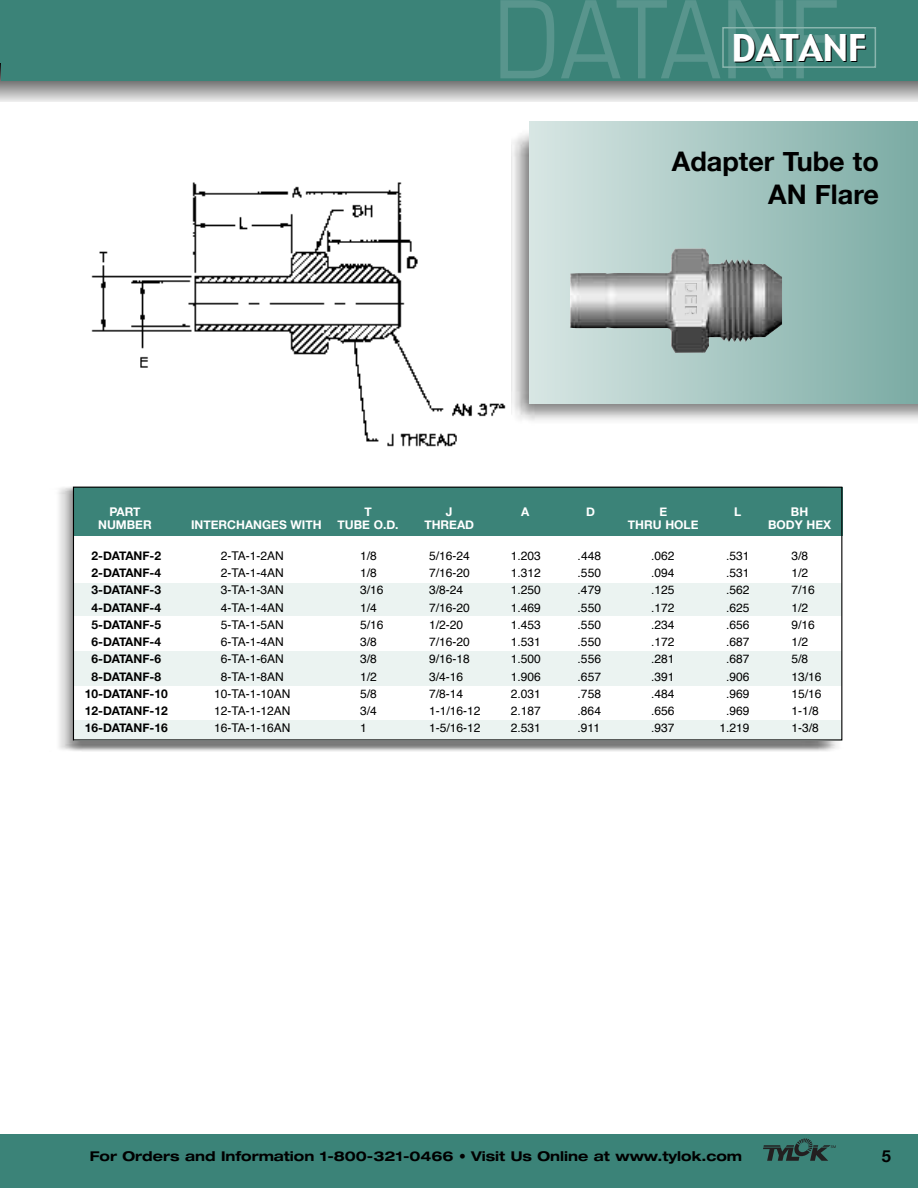
<style>
.page{position:relative;width:918px;height:1188px;background:#fff}
.page>*{position:absolute;margin:0;border:0;box-sizing:border-box;transform-origin:0 0}
.t1{font:condensed 108px "Eurostile";color:#59958d}
.t2{font:36px "Gadget";color:#fff}
.t3{font:700 27px/33px "Helvetica Neue";color:#000;text-align:right}
.t4{font:700 16.5px "Helvetica Neue";color:#000}
.t5{font:700 expanded 13.5px "Helvetica Neue";color:#000}
.t6{font:12px "Helvetica";color:#000}
.t7{font:700 12px "Helvetica Neue";color:#000}
.t8{font:700 12px "Helvetica Neue";color:#fff}
</style>
<div class="page">
<img style="left:58px;top:486px;width:785px;height:265px">
<img style="left:511px;top:133px;width:407px;height:288px">
<svg style="left:1px;top:81px;width:917px;height:21px;background:#b1b1b1"></svg>
<div style="left:0;top:0;width:918px;height:81px;background:#3b8378"></div>
<div style="left:0;top:1134px;width:918px;height:54px;background:#3b8378"></div>
<div style="left:529px;top:122px;width:389px;height:281px;background:linear-gradient(to right,#d8e6e4,#7baba4)"></div>
<img style="left:570px;top:248px;width:212px;height:105px">
<img style="left:685px;top:283px;width:12px;height:33px">
<div style="left:722px;top:27px;width:154px;height:41px;border:2px solid #8ab5ae"></div>
<div style="left:74px;top:525px;width:768px;height:216px;background:#fff"></div>
<div style="left:73px;top:487px;width:769px;height:49px;background:#3b8378"></div>
<div style="left:74px;top:584px;width:768px;height:32px;background:#ebf3f1"></div>
<div style="left:74px;top:651px;width:768px;height:34px;background:#ebf3f1"></div>
<div style="left:74px;top:720px;width:768px;height:20px;background:#ebf3f1"></div>
<div style="left:73px;top:487px;width:769px;height:254px;border:1px solid #000"></div>
<img style="left:91px;top:169px;width:422px;height:278px">
<svg style="left:763px;top:1139px;width:73px;height:22px"></svg>
<svg style="left:0;top:81px;width:1px;height:21px"></svg>
<h1 class="t1" style="left:494px;top:0;width:347px">DATANF</h1>
<h2 class="t2" style="left:732px;top:25px;width:135px">DATANF</h2>
<h3 class="t3" style="left:672px;top:144px;width:209px">Adapter Tube to<br>AN Flare</h3>
<p class="t8" style="left:109px;top:504px;width:33px">PART</p>
<p class="t8" style="left:364px;top:504px;width:9px">T</p>
<p class="t8" style="left:446px;top:504px;width:8px">J</p>
<p class="t8" style="left:521px;top:504px;width:10px">A</p>
<p class="t8" style="left:586px;top:504px;width:10px">D</p>
<p class="t8" style="left:659px;top:504px;width:9px">E</p>
<p class="t8" style="left:734px;top:504px;width:9px">L</p>
<p class="t8" style="left:791px;top:504px;width:19px">BH</p>
<p class="t8" style="left:98px;top:517px;width:55px">NUMBER</p>
<p class="t8" style="left:191px;top:517px;width:132px">INTERCHANGES WITH</p>
<p class="t8" style="left:338px;top:517px;width:63px">TUBE O.D.</p>
<p class="t8" style="left:424px;top:517px;width:51px">THREAD</p>
<p class="t8" style="left:628px;top:517px;width:72px">THRU HOLE</p>
<p class="t8" style="left:768px;top:517px;width:65px">BODY HEX</p>
<p class="t7" style="left:92px;top:548px;width:71px">2-DATANF-2</p>
<p class="t6" style="left:221px;top:551px;width:65px">2-TA-1-2AN</p>
<p class="t6" style="left:360px;top:551px;width:18px">1/8</p>
<p class="t6" style="left:429px;top:551px;width:42px">5/16-24</p>
<p class="t6" style="left:511px;top:551px;width:32px">1.203</p>
<p class="t6" style="left:578px;top:551px;width:25px">.448</p>
<p class="t6" style="left:651px;top:551px;width:25px">.062</p>
<p class="t6" style="left:726px;top:551px;width:25px">.531</p>
<p class="t6" style="left:792px;top:551px;width:18px">3/8</p>
<p class="t7" style="left:92px;top:565px;width:71px">2-DATANF-4</p>
<p class="t6" style="left:221px;top:568px;width:65px">2-TA-1-4AN</p>
<p class="t6" style="left:360px;top:568px;width:18px">1/8</p>
<p class="t6" style="left:429px;top:568px;width:42px">7/16-20</p>
<p class="t6" style="left:511px;top:568px;width:32px">1.312</p>
<p class="t6" style="left:578px;top:568px;width:25px">.550</p>
<p class="t6" style="left:651px;top:568px;width:25px">.094</p>
<p class="t6" style="left:726px;top:568px;width:25px">.531</p>
<p class="t6" style="left:792px;top:568px;width:18px">1/2</p>
<p class="t7" style="left:92px;top:583px;width:71px">3-DATANF-3</p>
<p class="t6" style="left:221px;top:585px;width:65px">3-TA-1-3AN</p>
<p class="t6" style="left:360px;top:585px;width:25px">3/16</p>
<p class="t6" style="left:429px;top:585px;width:36px">3/8-24</p>
<p class="t6" style="left:511px;top:585px;width:32px">1.250</p>
<p class="t6" style="left:578px;top:585px;width:25px">.479</p>
<p class="t6" style="left:651px;top:585px;width:25px">.125</p>
<p class="t6" style="left:726px;top:585px;width:25px">.562</p>
<p class="t6" style="left:792px;top:585px;width:25px">7/16</p>
<p class="t7" style="left:92px;top:600px;width:71px">4-DATANF-4</p>
<p class="t6" style="left:221px;top:602px;width:65px">4-TA-1-4AN</p>
<p class="t6" style="left:360px;top:602px;width:18px">1/4</p>
<p class="t6" style="left:429px;top:602px;width:42px">7/16-20</p>
<p class="t6" style="left:511px;top:602px;width:32px">1.469</p>
<p class="t6" style="left:578px;top:602px;width:25px">.550</p>
<p class="t6" style="left:651px;top:602px;width:25px">.172</p>
<p class="t6" style="left:726px;top:602px;width:25px">.625</p>
<p class="t6" style="left:792px;top:602px;width:18px">1/2</p>
<p class="t7" style="left:92px;top:617px;width:71px">5-DATANF-5</p>
<p class="t6" style="left:221px;top:620px;width:65px">5-TA-1-5AN</p>
<p class="t6" style="left:360px;top:620px;width:25px">5/16</p>
<p class="t6" style="left:429px;top:620px;width:36px">1/2-20</p>
<p class="t6" style="left:511px;top:620px;width:32px">1.453</p>
<p class="t6" style="left:578px;top:620px;width:25px">.550</p>
<p class="t6" style="left:651px;top:620px;width:25px">.234</p>
<p class="t6" style="left:726px;top:620px;width:25px">.656</p>
<p class="t6" style="left:792px;top:620px;width:25px">9/16</p>
<p class="t7" style="left:92px;top:634px;width:71px">6-DATANF-4</p>
<p class="t6" style="left:221px;top:637px;width:65px">6-TA-1-4AN</p>
<p class="t6" style="left:360px;top:637px;width:18px">3/8</p>
<p class="t6" style="left:429px;top:637px;width:42px">7/16-20</p>
<p class="t6" style="left:511px;top:637px;width:32px">1.531</p>
<p class="t6" style="left:578px;top:637px;width:25px">.550</p>
<p class="t6" style="left:651px;top:637px;width:25px">.172</p>
<p class="t6" style="left:726px;top:637px;width:25px">.687</p>
<p class="t6" style="left:792px;top:637px;width:18px">1/2</p>
<p class="t7" style="left:92px;top:652px;width:71px">6-DATANF-6</p>
<p class="t6" style="left:221px;top:654px;width:65px">6-TA-1-6AN</p>
<p class="t6" style="left:360px;top:654px;width:18px">3/8</p>
<p class="t6" style="left:429px;top:654px;width:42px">9/16-18</p>
<p class="t6" style="left:511px;top:654px;width:32px">1.500</p>
<p class="t6" style="left:578px;top:654px;width:25px">.556</p>
<p class="t6" style="left:651px;top:654px;width:25px">.281</p>
<p class="t6" style="left:726px;top:654px;width:25px">.687</p>
<p class="t6" style="left:792px;top:654px;width:18px">5/8</p>
<p class="t7" style="left:92px;top:669px;width:71px">8-DATANF-8</p>
<p class="t6" style="left:221px;top:671px;width:65px">8-TA-1-8AN</p>
<p class="t6" style="left:360px;top:671px;width:18px">1/2</p>
<p class="t6" style="left:429px;top:671px;width:36px">3/4-16</p>
<p class="t6" style="left:511px;top:671px;width:32px">1.906</p>
<p class="t6" style="left:578px;top:671px;width:25px">.657</p>
<p class="t6" style="left:651px;top:671px;width:25px">.391</p>
<p class="t6" style="left:726px;top:671px;width:25px">.906</p>
<p class="t6" style="left:792px;top:671px;width:32px">13/16</p>
<p class="t7" style="left:85px;top:686px;width:84px">10-DATANF-10</p>
<p class="t6" style="left:214px;top:689px;width:78px">10-TA-1-10AN</p>
<p class="t6" style="left:360px;top:689px;width:18px">5/8</p>
<p class="t6" style="left:429px;top:689px;width:36px">7/8-14</p>
<p class="t6" style="left:511px;top:689px;width:32px">2.031</p>
<p class="t6" style="left:578px;top:689px;width:25px">.758</p>
<p class="t6" style="left:651px;top:689px;width:25px">.484</p>
<p class="t6" style="left:726px;top:689px;width:25px">.969</p>
<p class="t6" style="left:792px;top:689px;width:32px">15/16</p>
<p class="t7" style="left:85px;top:703px;width:84px">12-DATANF-12</p>
<p class="t6" style="left:214px;top:706px;width:78px">12-TA-1-12AN</p>
<p class="t6" style="left:360px;top:706px;width:18px">3/4</p>
<p class="t6" style="left:429px;top:706px;width:53px">1-1/16-12</p>
<p class="t6" style="left:511px;top:706px;width:32px">2.187</p>
<p class="t6" style="left:578px;top:706px;width:25px">.864</p>
<p class="t6" style="left:651px;top:706px;width:25px">.656</p>
<p class="t6" style="left:726px;top:706px;width:25px">.969</p>
<p class="t6" style="left:792px;top:706px;width:29px">1-1/8</p>
<p class="t7" style="left:85px;top:721px;width:84px">16-DATANF-16</p>
<p class="t6" style="left:214px;top:723px;width:78px">16-TA-1-16AN</p>
<p class="t6" style="left:360px;top:723px;width:8px">1</p>
<p class="t6" style="left:429px;top:723px;width:53px">1-5/16-12</p>
<p class="t6" style="left:511px;top:723px;width:32px">2.531</p>
<p class="t6" style="left:578px;top:723px;width:24px">.911</p>
<p class="t6" style="left:651px;top:723px;width:25px">.937</p>
<p class="t6" style="left:719px;top:723px;width:32px">1.219</p>
<p class="t6" style="left:792px;top:723px;width:29px">1-3/8</p>
<p class="t5" style="left:90px;top:1152px;width:654px">For Orders and Information 1-800-321-0466 • Visit Us Online at www.tylok.com</p>
<h3 class="t4" style="left:882px;top:1146px;width:11px">5</h3>
</div>
